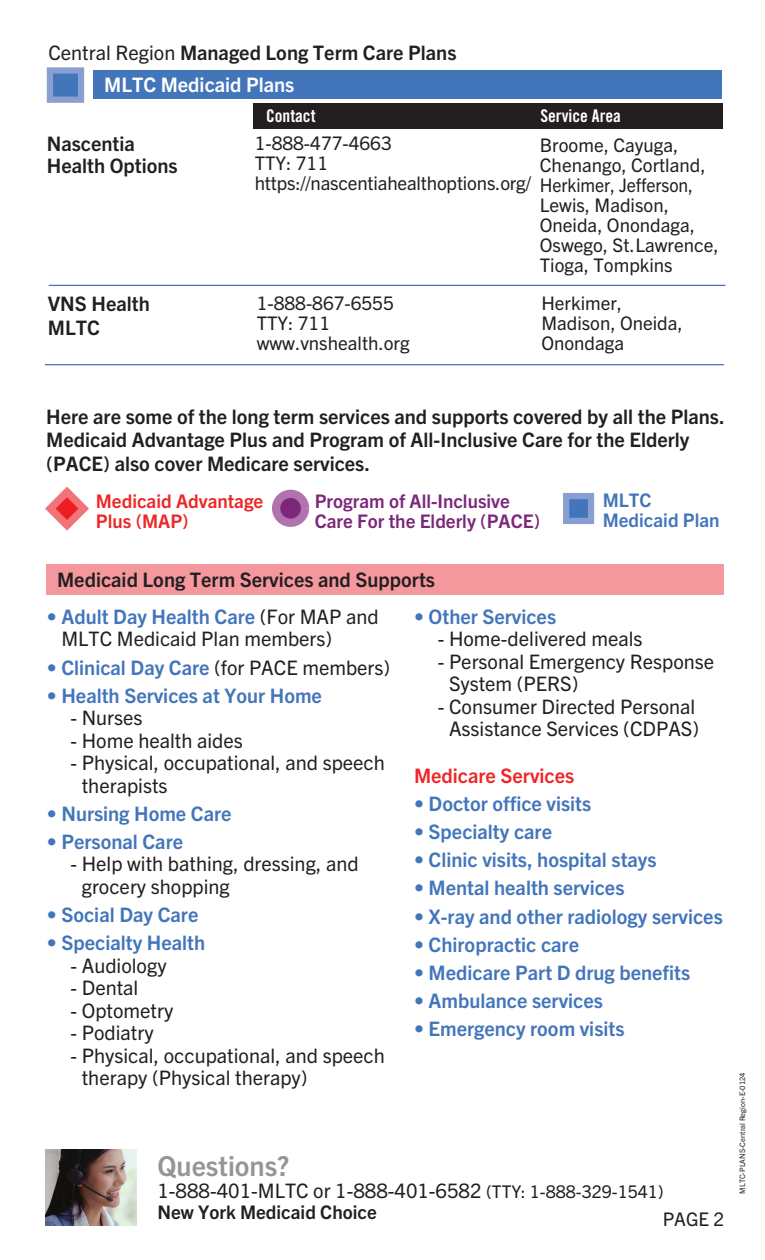
<style>
.page{position:relative;width:765px;height:1260px;background:#fff}
.page>*{position:absolute;margin:0;border:0;box-sizing:border-box;transform-origin:0 0}
.t1{font:700 27.5px "Trade Gothic Next LT Pro";color:#939598}
.t2{font:20px/22.5px "Trade Gothic Next LT Pro";color:#231f20}
.t3{font:700 20px "Trade Gothic Next LT Pro";color:#4375bb}
.t4{font:700 20px/23.8px "Trade Gothic Next LT Pro";color:#231f20}
.t5{font:700 20px "Trade Gothic Next LT Pro";color:#fff}
.t6{font:700 20px "Trade Gothic Next LT Pro";color:#ee2629}
.t7{font:18.75px/20px "Trade Gothic Next LT Pro";color:#231f20}
.t8{font:700 18.75px/20px "Trade Gothic Next LT Pro";color:#7c277a}
.t9{font:700 18.75px/20px "Trade Gothic Next LT Pro";color:#ee2626}
.t10{font:700 18.75px "Trade Gothic Next LT Pro";color:#231f20}
.t11{font:700 18.75px/20px "Trade Gothic Next LT Pro";color:#4375bb}
.t12{font:17.5px "Trade Gothic LT Std Bd Cn 20";color:#fff}
.t13{font:7.5px "Trade Gothic Next LT Pro";color:#231f20}
.s1{font-weight:400}
.s2{color:#4375bb}
.s3{font-weight:700;color:#4375bb}
.s4{font-size:17.5px}
</style>
<div class="page">
<div style="left:46px;top:564px;width:678px;height:31px;background:#f5989e"></div>
<div style="left:563px;top:493px;width:31px;height:31px;background:#4375bb;border:6px solid #899fd1"></div>
<svg style="left:45px;top:486px;width:44px;height:45px"></svg>
<svg style="left:281px;top:499px;width:19px;height:19px"></svg>
<div style="left:272px;top:490px;width:37px;height:37px;border:8px solid #b173af;border-radius:50%"></div>
<img style="left:45px;top:1149px;width:92px;height:76px">
<hr style="left:49px;top:285px;width:676px;height:1px;background:#4375bb">
<hr style="left:45px;top:364px;width:679px;height:1px;background:#4375bb">
<div style="left:94px;top:70px;width:628px;height:29px;background:#4375bb"></div>
<div style="left:253px;top:104px;width:469px;height:25px;background:#231f20"></div>
<div style="left:47px;top:67px;width:37px;height:36px;background:#4375bb;border:6px solid #899fd1"></div>
<p class="t4" style="left:48px;top:40px;width:410px"><span class="s1">Central Region</span> Managed Long Term Care Plans</p>
<p class="t5" style="left:104px;top:71px;width:192px">MLTC Medicaid Plans</p>
<p class="t12" style="left:266px;top:105px;width:51px">Contact</p>
<p class="t12" style="left:540px;top:105px;width:82px">Service Area</p>
<p class="t7" style="left:255px;top:132px;width:278px">1-888-477-4663<br>TTY: 711 https://nascentiahealthoptions.org/</p>
<p class="t4" style="left:47px;top:132px;width:132px;line-height:21.2px">Nascentia<br>Health Options</p>
<p class="t7" style="left:540px;top:134px;width:180px">Broome, Cayuga,<br>Chenango, Cortland,<br>Herkimer, Jefferson,<br>Lewis, Madison,<br>Oneida, Onondaga,<br>Oswego, St.Lawrence,<br>Tioga, Tompkins</p>
<p class="t7" style="left:257px;top:292px;width:155px">1-888-867-6555<br>TTY: 711 www.vnshealth.org</p>
<p class="t4" style="left:48px;top:290px;width:104px">VNS Health<br>MLTC</p>
<p class="t7" style="left:541px;top:292px;width:143px">Herkimer,<br>Madison, Oneida,<br>Onondaga</p>
<p class="t4" style="left:46px;top:403px;width:680px">Here are some of the long term services and supports covered by all the Plans.<br>Medicaid Advantage Plus and Program of All-Inclusive Care for the Elderly (PACE) also cover Medicare services.</p>
<p class="t9" style="left:96px;top:490px;width:169px">Medicaid Advantage<br>Plus (MAP)</p>
<p class="t8" style="left:315px;top:490px;width:227px">Program of All-Inclusive<br>Care For the Elderly (PACE)</p>
<p class="t4" style="left:57px;top:567px;width:379px">Medicaid Long Term Services and Supports</p>
<p class="t11" style="left:603px;top:489px;width:118px">MLTC<br>Medicaid Plan</p>
<p class="t2" style="left:61px;top:604px;width:319px;text-indent:-15px"><span class="s2">•</span> <span class="s3">Adult Day Health Care</span> (For MAP and<br>MLTC Medicaid Plan members)</p>
<p class="t2" style="left:47px;top:655px;width:345px"><span class="s2">•</span> <span class="s3">Clinical Day Care</span> (for PACE members)</p>
<p class="t3" style="left:47px;top:682px;width:277px"><span class="s1">•</span> Health Services at Your Home</p>
<p class="t2" style="left:71px;top:705px;width:74px">- Nurses</p>
<p class="t2" style="left:71px;top:728px;width:174px">- Home health aides</p>
<p class="t2" style="left:82px;top:750px;width:305px;text-indent:-11px">- Physical, occupational, and speech therapists</p>
<p class="t3" style="left:47px;top:800px;width:186px"><span class="s1">•</span> Nursing Home Care</p>
<p class="t3" style="left:47px;top:828px;width:138px"><span class="s1">•</span> Personal Care</p>
<p class="t2" style="left:82px;top:852px;width:278px;text-indent:-11px">- Help with bathing, dressing, and grocery shopping</p>
<p class="t3" style="left:47px;top:901px;width:153px"><span class="s1">•</span> Social Day Care</p>
<p class="t3" style="left:47px;top:929px;width:160px"><span class="s1">•</span> Specialty Health</p>
<p class="t2" style="left:71px;top:953px;width:98px">- Audiology</p>
<p class="t2" style="left:71px;top:975px;width:69px">- Dental</p>
<p class="t2" style="left:71px;top:998px;width:104px">- Optometry</p>
<p class="t2" style="left:71px;top:1020px;width:85px">- Podiatry</p>
<p class="t2" style="left:82px;top:1043px;width:305px;text-indent:-11px">- Physical, occupational, and speech therapy (Physical therapy)</p>
<p class="t3" style="left:414px;top:603px;width:144px"><span class="s1">•</span> Other Services</p>
<p class="t2" style="left:438px;top:627px;width:206px">- Home-delivered meals</p>
<p class="t2" style="left:449px;top:649px;width:267px;text-indent:-11px">- Personal Emergency Response<br>System (PERS)</p>
<p class="t2" style="left:438px;top:694px;width:263px;text-align:center">- Consumer Directed Personal<br>Assistance Services (CDPAS)</p>
<p class="t6" style="left:414px;top:762px;width:162px">Medicare Services</p>
<p class="t3" style="left:414px;top:790px;width:179px">• Doctor office visits</p>
<p class="t3" style="left:414px;top:818px;width:140px">• Specialty care</p>
<p class="t3" style="left:414px;top:846px;width:244px">• Clinic visits, hospital stays</p>
<p class="t3" style="left:414px;top:874px;width:212px">• Mental health services</p>
<p class="t3" style="left:414px;top:902px;width:310px">• X-ray and other radiology services</p>
<p class="t3" style="left:414px;top:930px;width:167px">• Chiropractic care</p>
<p class="t3" style="left:414px;top:959px;width:278px">• Medicare Part D drug benefits</p>
<p class="t3" style="left:414px;top:987px;width:190px">• Ambulance services</p>
<p class="t3" style="left:414px;top:1015px;width:212px">• Emergency room visits</p>
<h1 class="t1" style="left:158px;top:1147px;width:133px">Questions?</h1>
<p class="t2" style="left:158px;top:1178px;width:508px">1-888-401-MLTC or 1-888-401-6582 <span class="s4">(TTY: 1-888-329-1541)</span></p>
<p class="t10" style="left:158px;top:1200px;width:221px">New York Medicaid Choice</p>
<p class="t7" style="left:663px;top:1208px;width:63px">PAGE 2</p>
<p class="t13" style="left:737px;top:1194px;width:123px;rotate:-90deg">MLTC-PLANS-Central Region-E-0124</p>
</div>
